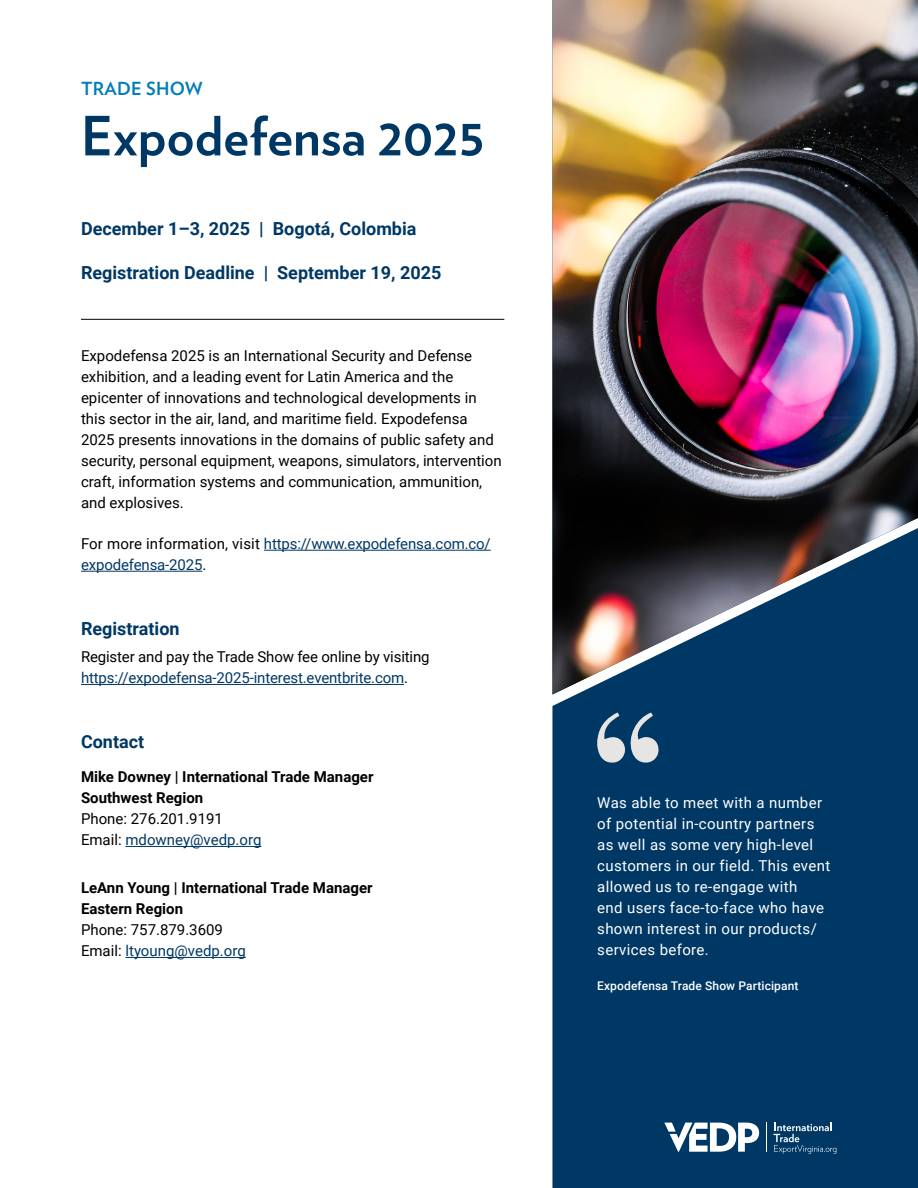
<style>
.page{position:relative;width:918px;height:1188px;background:#fff}
.page>*{position:absolute;margin:0;border:0;box-sizing:border-box;transform-origin:0 0}
.t1{font:700 54px "Verlag";color:#003865}
.t2{font:700 18px "Roboto";color:#003865}
.t3{font:700 18px "Verlag";letter-spacing:.015em;color:#007dba}
.t4{font:15px/21px "Roboto";color:#000}
.t5{font:15px/21px "Roboto";letter-spacing:.025em;color:#fff}
.t6{font:15px/21px "Roboto";letter-spacing:-.01em;color:#003865}
.t7{font:700 15px/21px "Roboto";color:#000}
.t8{font:500 12px "Roboto";letter-spacing:.01em;color:#fff}
.s1{color:#000}
.s2{color:#003865}
</style>
<div class="page">
<hr style="left:264px;top:550px;width:227px;height:1px;background:#003865">
<hr style="left:81px;top:571px;width:121px;height:1px;background:#003865">
<hr style="left:81px;top:684px;width:323px;height:1px;background:#003865">
<hr style="left:125px;top:846px;width:136px;height:1px;background:#003865">
<hr style="left:125px;top:957px;width:121px;height:1px;background:#003865">
<div style="left:552px;top:694px;width:366px;height:494px;background:#003865"></div>
<img style="left:552px;top:0;width:366px;height:694px">
<svg style="left:664px;top:1123px;width:95px;height:29px"></svg>
<svg style="left:766px;top:1123px;width:1px;height:29px"></svg>
<svg style="left:774px;top:1123px;width:62px;height:31px"></svg>
<svg style="left:597px;top:712px;width:62px;height:51px"></svg>
<hr style="left:81px;top:319px;width:423px;height:1px;background:#000">
<p class="t3" style="left:81px;top:75px;width:123px">TRADE SHOW</p>
<h1 class="t1" style="left:81px;top:93px;width:405px">Expodefensa 2025</h1>
<p class="t2" style="left:81px;top:216px;width:337px">December 1–3, 2025 | Bogotá, Colombia</p>
<p class="t2" style="left:81px;top:260px;width:362px">Registration Deadline | September 19, 2025</p>
<p class="t4" style="left:81px;top:344px;width:422px">Expodefensa 2025 is an International Security and Defense exhibition, and a leading event for Latin America and the epicenter of innovations and technological developments in this sector in the air, land, and maritime field. Expodefensa 2025 presents innovations in the domains of public safety and security, personal equipment, weapons, simulators, intervention craft, information systems and communication, ammunition, and explosives.</p>
<p class="t6" style="left:81px;top:533px;width:411px"><span class="s1">For more information, visit</span> https://www.expodefensa.com.co/ expodefensa-2025<span class="s1">.</span></p>
<p class="t2" style="left:81px;top:616px;width:100px">Registration</p>
<p class="t6" style="left:81px;top:646px;width:350px"><span class="s1">Register and pay the Trade Show fee online by visiting </span>https://expodefensa-2025-interest.eventbrite.com<span class="s1">.</span></p>
<p class="t2" style="left:81px;top:729px;width:65px">Contact</p>
<p class="t7" style="left:81px;top:766px;width:294px">Mike Downey | International Trade Manager<br>Southwest Region</p>
<p class="t4" style="left:81px;top:808px;width:182px">Phone: 276.201.9191<br>Email: <span class="s2">mdowney@vedp.org</span></p>
<p class="t7" style="left:81px;top:877px;width:293px">LeAnn Young | International Trade Manager<br>Eastern Region</p>
<p class="t4" style="left:81px;top:919px;width:166px">Phone: 757.879.3609<br>Email: <span class="s2">ltyoung@vedp.org</span></p>
<p class="t5" style="left:597px;top:792px;width:235px">Was able to meet with a number of potential in-country partners as well as some very high-level customers in our field. This event allowed us to re-engage with<br>end users face-to-face who have shown interest in our products/ services before.</p>
<p class="t8" style="left:597px;top:978px;width:203px">Expodefensa Trade Show Participant</p>
</div>
